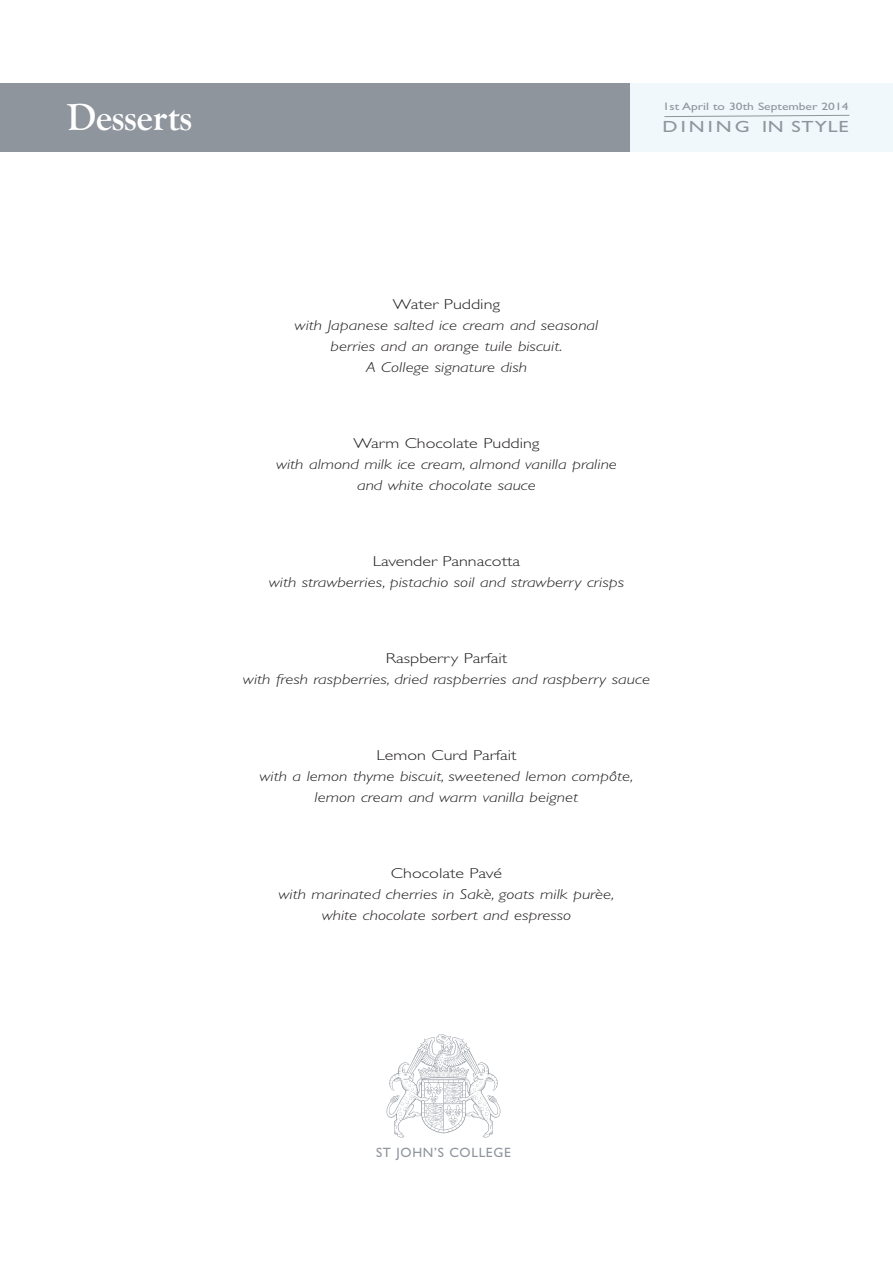
<style>
.page{position:relative;width:893px;height:1263px;background:#fff}
.page>*{position:absolute;margin:0;border:0;box-sizing:border-box;transform-origin:0 0}
.t1{font:700 39px "Goudy Old Style T";letter-spacing:-.015em;color:#fff}
.t2{font:16.2px "Gill Sans";letter-spacing:.095em;color:#8f959d;scale:1.25 1}
.t3{font:italic 300 14.4px/21px "Gill Sans";color:#231f20;text-align:center;scale:1.25 1}
.t4{font:300 14.4px "Gill Sans";color:#231f20;scale:1.25 1}
.t5{font:13.5px "Gill Sans";letter-spacing:.05em;color:#8f959d}
.t6{font:10.8px "Gill Sans";color:#8f959d;scale:1.25 1}
</style>
<div class="page">
<div style="left:584px;top:83px;width:309px;height:68px;background:#f0f8fc"></div>
<div style="left:0;top:83px;width:629px;height:68px;background:#8f959d"></div>
<svg style="left:664px;top:114px;width:186px;height:3px"></svg>
<img style="left:386px;top:1034px;width:115px;height:104px">
<h1 class="t1" style="left:67px;top:93px;width:127px">Desserts</h1>
<p class="t6" style="left:663px;top:100px;width:150px">1st April to 30th September 2014</p>
<p class="t2" style="left:663px;top:117px;width:150px">DINING IN STYLE</p>
<p class="t4" style="left:393px;top:296px;width:87px">Water Pudding</p>
<p class="t3" style="left:295px;top:315px;width:244px">with Japanese salted ice cream and seasonal berries and an orange tuile biscuit.<br>A College signature dish</p>
<p class="t4" style="left:353px;top:435px;width:151px">Warm Chocolate Pudding</p>
<p class="t3" style="left:276px;top:454px;width:274px">with almond milk ice cream, almond vanilla praline and white chocolate sauce</p>
<p class="t4" style="left:373px;top:553px;width:119px">Lavender Pannacotta</p>
<p class="t3" style="left:269px;top:572px;width:286px">with strawberries, pistachio soil and strawberry crisps</p>
<p class="t4" style="left:386px;top:650px;width:99px">Raspberry Parfait</p>
<p class="t3" style="left:243px;top:669px;width:327px">with fresh raspberries, dried raspberries and raspberry sauce</p>
<p class="t4" style="left:376px;top:747px;width:114px">Lemon Curd Parfait</p>
<p class="t3" style="left:259px;top:766px;width:301px">with a lemon thyme biscuit, sweetened lemon compôte, lemon cream and warm vanilla beignet</p>
<p class="t4" style="left:391px;top:865px;width:90px">Chocolate Pavé</p>
<p class="t3" style="left:278px;top:884px;width:270px">with marinated cherries in Sakè, goats milk purèe, white chocolate sorbert and espresso</p>
<p class="t5" style="left:376px;top:1144px;width:136px">ST JOHN’S COLLEGE</p>
</div>
